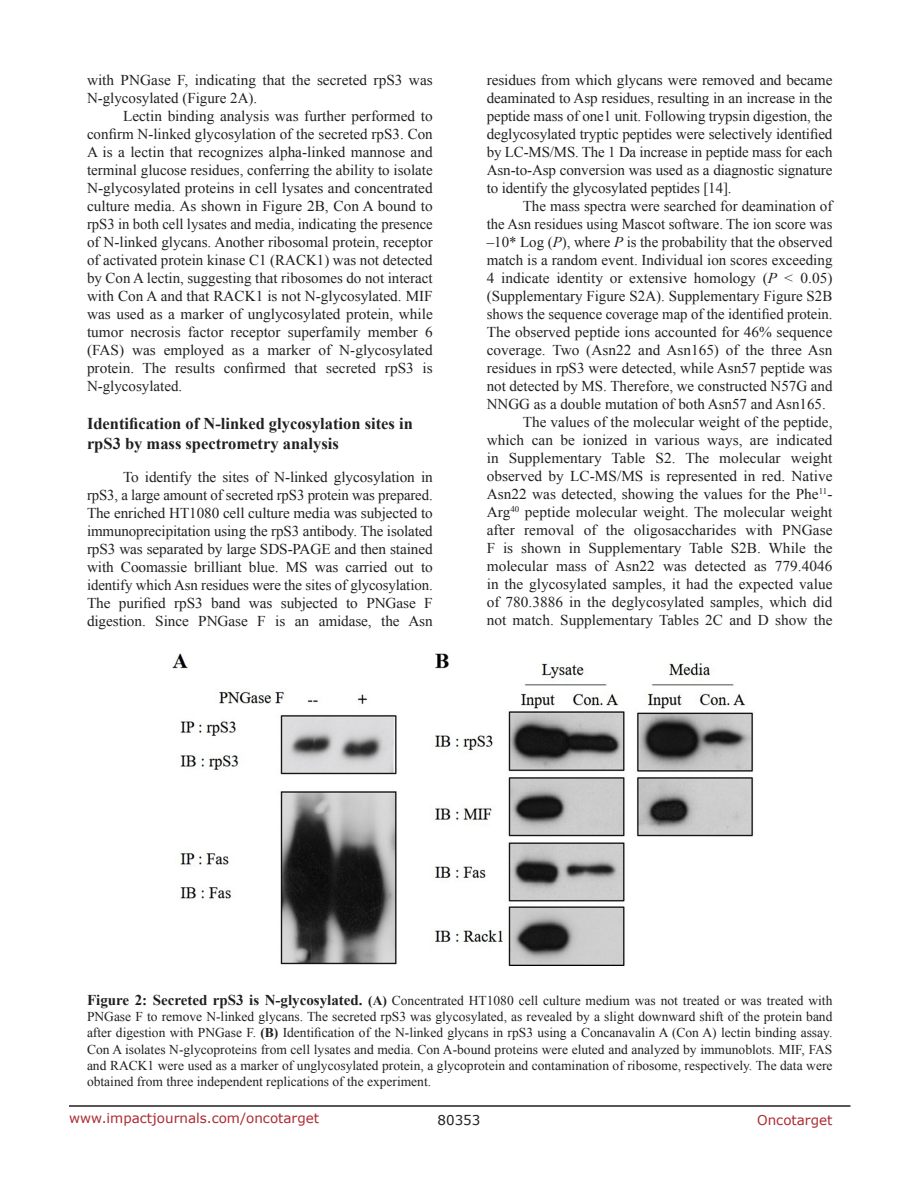
<style>
.page{position:relative;width:918px;height:1188px;background:#fff}
.page>*{position:absolute;margin:0;border:0;box-sizing:border-box;transform-origin:0 0}
.SubHeading_middle{font:700 16.5px/19.8px "Times New Roman";color:#221f22}
.BodyText{font:15px/18px "Times New Roman";color:#221f22;text-align:justify}
.FigureText{font:13.5px/16.2px "Times New Roman";color:#221f22;text-align:justify}
.t1{font:13.5px "Verdana";color:#ac2b31}
.t2{font:13.5px "Verdana";color:#221f22}
.s1{font-style:italic}
.s2{font-weight:700;font-size:15px}
.s3{font-weight:700}
</style>
<div class="page">
<hr style="left:69px;top:1105px;width:781px;height:2px;background:#231f20">
<img style="left:172px;top:653px;width:582px;height:313px">
<p class="BodyText" style="left:87px;top:71px;width:347px">with PNGase F, indicating that the secreted rpS3 was<br>N-glycosylated (Figure 2A).</p>
<p class="BodyText" style="left:87px;top:107px;width:347px;text-indent:36px">Lectin binding analysis was further performed to confirm N-linked glycosylation of the secreted rpS3. Con A is a lectin that recognizes alpha-linked mannose and terminal glucose residues, conferring the ability to isolate N-glycosylated proteins in cell lysates and concentrated culture media. As shown in Figure 2B, Con A bound to rpS3 in both cell lysates and media, indicating the presence of N-linked glycans. Another ribosomal protein, receptor of activated protein kinase C1 (RACK1) was not detected by Con A lectin, suggesting that ribosomes do not interact with Con A and that RACK1 is not N-glycosylated. MIF was used as a marker of unglycosylated protein, while tumor necrosis factor receptor superfamily member 6 (FAS) was employed as a marker of N-glycosylated protein. The results confirmed that secreted rpS3 is N-glycosylated.</p>
<p class="SubHeading_middle" style="left:87px;top:413px;width:327px">Identification of N-linked glycosylation sites in rpS3 by mass spectrometry analysis</p>
<p class="BodyText" style="left:87px;top:468px;width:347px;text-indent:36px">To identify the sites of N-linked glycosylation in rpS3, a large amount of secreted rpS3 protein was prepared.<br>The enriched HT1080 cell culture media was subjected to immunoprecipitation using the rpS3 antibody. The isolated rpS3 was separated by large SDS-PAGE and then stained with Coomassie brilliant blue. MS was carried out to identify which Asn residues were the sites of glycosylation.<br>The purified rpS3 band was subjected to PNGase F digestion. Since PNGase F is an amidase, the Asn</p>
<p class="BodyText" style="left:487px;top:71px;width:347px">residues from which glycans were removed and became deaminated to Asp residues, resulting in an increase in the peptide mass of one1 unit. Following trypsin digestion, the deglycosylated tryptic peptides were selectively identified by LC-MS/MS. The 1 Da increase in peptide mass for each Asn-to-Asp conversion was used as a diagnostic signature to identify the glycosylated peptides [14].</p>
<p class="BodyText" style="left:487px;top:197px;width:347px;text-indent:36px">The mass spectra were searched for deamination of the Asn residues using Mascot software. The ion score was –10* Log (<span class="s1">P</span>), where <span class="s1">P</span> is the probability that the observed match is a random event. Individual ion scores exceeding 4 indicate identity or extensive homology (<span class="s1">P &lt;</span> 0.05) (Supplementary Figure S2A). Supplementary Figure S2B shows the sequence coverage map of the identified protein.<br>The observed peptide ions accounted for 46% sequence coverage. Two (Asn22 and Asn165) of the three Asn residues in rpS3 were detected, while Asn57 peptide was not detected by MS. Therefore, we constructed N57G and NNGG as a double mutation of both Asn57 and Asn165.</p>
<p class="BodyText" style="left:487px;top:413px;width:347px;text-indent:36px">The values of the molecular weight of the peptide, which can be ionized in various ways, are indicated in Supplementary Table S2. The molecular weight observed by LC-MS/MS is represented in red. Native Asn22 was detected, showing the values for the Phe<sup>11</sup>- Arg<sup>40</sup> peptide molecular weight. The molecular weight after removal of the oligosaccharides with PNGase F is shown in Supplementary Table S2B. While the molecular mass of Asn22 was detected as 779.4046 in the glycosylated samples, it had the expected value of 780.3886 in the deglycosylated samples, which did not match. Supplementary Tables 2C and D show the</p>
<p class="FigureText" style="left:87px;top:992px;width:747px"><span class="s2">Figure 2: Secreted rpS3 is N-glycosylated.</span> <span class="s3">(A)</span> Concentrated HT1080 cell culture medium was not treated or was treated with PNGase F to remove N-linked glycans. The secreted rpS3 was glycosylated, as revealed by a slight downward shift of the protein band after digestion with PNGase F. <span class="s3">(B)</span> Identification of the N-linked glycans in rpS3 using a Concanavalin A (Con A) lectin binding assay.<br>Con A isolates N-glycoproteins from cell lysates and media. Con A-bound proteins were eluted and analyzed by immunoblots. MIF, FAS and RACK1 were used as a marker of unglycosylated protein, a glycoprotein and contamination of ribosome, respectively. The data were obtained from three independent replications of the experiment.</p>
<p class="t1" style="left:69px;top:1109px;width:252px">www.impactjournals.com/oncotarget</p>
<p class="t2" style="left:438px;top:1111px;width:44px">80353</p>
<p class="t1" style="left:757px;top:1111px;width:77px">Oncotarget</p>
</div>
